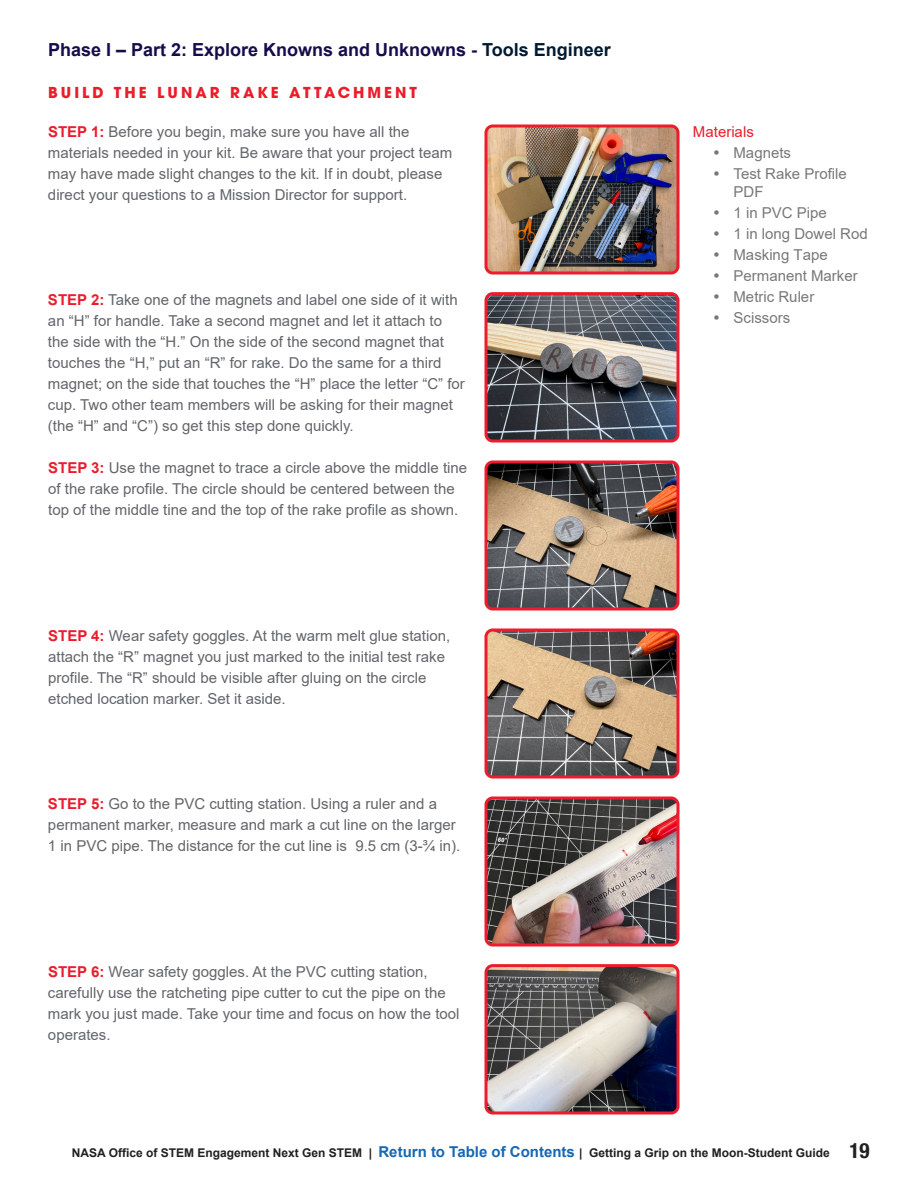
<style>
.page{position:relative;width:918px;height:1188px;background:#fff}
.page>*{position:absolute;margin:0;border:0;box-sizing:border-box;transform-origin:0 0}
.t1{font:700 18px "Arial";color:#160c4b}
.BODY{font:15px/21px "Arial";color:#62656a}
.t2{font:15px/21px "Arial";color:#787877}
.t3{font:700 15px "ITC Avant Garde Pro";letter-spacing:.2em;color:#eb1c2b}
.t4{font:15px/21px "Arial";color:#787877}
.BODY-2{font:15px "Arial";color:#eb1c2b}
.t5{font:700 12px "Arial";color:#231f20}
.s1{color:#001a31}
.s2{font-weight:700;color:#eb1c2b}
.s3{font-style:inherit}
.s4{font-size:15px;color:#1767b3}
.s5{font-family:"Helvetica Neue LT Std";font-stretch:condensed;font-size:21px}
</style>
<div class="page">
<img style="left:488px;top:128px;width:188px;height:142px">
<div style="left:484px;top:124px;width:196px;height:150px;border:3px solid #eb1c2b;border-radius:7px"></div>
<img style="left:488px;top:296px;width:188px;height:143px">
<div style="left:484px;top:292px;width:196px;height:151px;border:3px solid #eb1c2b;border-radius:7px"></div>
<img style="left:488px;top:464px;width:188px;height:142px">
<div style="left:484px;top:460px;width:196px;height:150px;border:3px solid #eb1c2b;border-radius:7px"></div>
<img style="left:488px;top:632px;width:188px;height:142px">
<div style="left:484px;top:628px;width:196px;height:150px;border:3px solid #eb1c2b;border-radius:7px"></div>
<img style="left:488px;top:800px;width:188px;height:142px">
<div style="left:484px;top:796px;width:196px;height:150px;border:3px solid #eb1c2b;border-radius:7px"></div>
<img style="left:488px;top:968px;width:188px;height:143px">
<div style="left:484px;top:964px;width:196px;height:151px;border:3px solid #eb1c2b;border-radius:7px"></div>
<h2 class="t1" style="left:48px;top:37px;width:564px">Phase I – Part 2: Explore Knowns and Unknowns - <span class="s1">Tools Engineer</span></h2>
<h3 class="t3" style="left:48px;top:82px;width:370px">BUILD THE LUNAR RAKE ATTACHMENT</h3>
<p class="BODY" style="left:48px;top:121px;width:406px"><span class="s2">STEP 1:</span> Before you begin, make sure you have all the materials needed in your kit. Be aware that your project team may have made slight changes to the kit. If in doubt, please direct your questions to a Mission Director for support.</p>
<p class="BODY" style="left:48px;top:289px;width:418px"><span class="s2">STEP 2:</span> Take one of the magnets and label one side of it with an “H” for handle. Take a second magnet and let it attach to the side with the “H.” On the side of the second magnet that touches the “H,” put an “R” for rake. Do the same for a third magnet; on the side that touches the “H” place the letter “C” for cup. Two other team members will be asking for their magnet (the “H” and “C”) so get this step done quickly.</p>
<p class="BODY" style="left:48px;top:457px;width:421px"><span class="s2">STEP 3:</span> Use the magnet to trace a circle above the middle tine of the rake profile. The circle should be centered between the top of the middle tine and the top of the rake profile as shown.</p>
<p class="BODY" style="left:48px;top:625px;width:404px"><span class="s2">STEP 4:</span> Wear safety goggles. At the warm melt glue station, attach the “R” magnet you just marked to the initial test rake profile. The “R” should be visible after gluing on the circle etched location marker. Set it aside.</p>
<p class="BODY" style="left:48px;top:793px;width:414px"><span class="s2">STEP 5:</span> Go to the PVC cutting station. Using a ruler and a permanent marker, measure and mark a cut line on the larger<br>1 in PVC pipe. The distance for the cut line is 9.5 cm (3-¾ in).</p>
<p class="BODY" style="left:48px;top:961px;width:413px"><span class="s2">STEP 6:</span> Wear safety goggles. At the PVC cutting station, carefully use the ratcheting pipe cutter to cut the pipe on the mark you just made. Take your time and focus on how the tool <span class="s3">operates.</span></p>
<p class="BODY-2" style="left:693px;top:121px;width:62px">Materials</p>
<p class="t4" style="left:733px;top:142px;width:115px"><span class="s3">Magnets<br></span>Test <span class="s3">R</span>ake <span class="s3">P</span>rofile</p>
<p class="t2" style="left:733px;top:181px;width:136px"><span class="s3">PDF<br>1 in PVC</span> P<span class="s3">ipe<br></span>1 in long Dowel Rod<br><span class="s3">Masking</span> T<span class="s3">ape<br>Permanent</span> M<span class="s3">arke</span>r<br>Metric Ruler<br>Scissors</p>
<p class="t5" style="left:72px;top:1145px;width:799px">NASA Office of STEM Engagement Next Gen STEM | <span class="s4">Return to Table of Contents</span> | Getting a Grip on the Moon-Student Guide <span class="s5">19</span></p>
</div>
